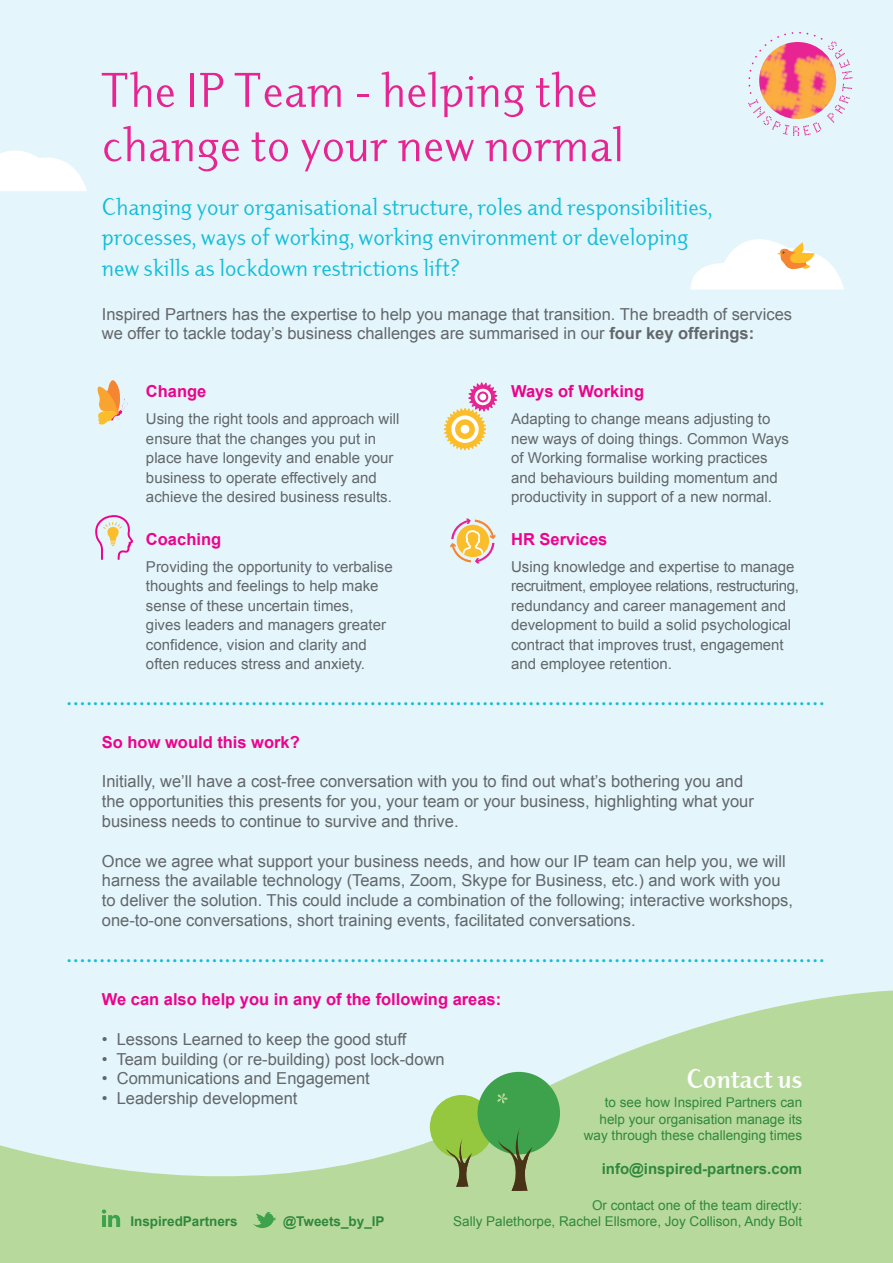
<style>
.page{position:relative;width:893px;height:1263px;background:#fff}
.page>*{position:absolute;margin:0;border:0;box-sizing:border-box;transform-origin:0 0}
.t1{font:51.45px/54.3px "Dyadis";letter-spacing:.01em;color:#e72592}
.t2{font:700 28.5px "Dyadis";letter-spacing:-.01em;color:#fff}
.t3{font:25.35px/30.2px "Dyadis";color:#12bdd7}
.t4{font:16.5px/19.8px "Arial";color:#62676a}
.t5{font:700 16.5px "Arial";color:#ed028c}
.t6{font:15px/19.5px "Arial";color:#62676a}
.t7{font:700 15px "Arial";color:#31873e}
.t8{font:13.5px/16.2px "Arial";color:#31873e;text-align:right}
.t9{font:700 13.5px "Arial";color:#31873e}
.t10{font:12px "Arial";color:#12bdd7}
.s1{font-weight:700}
</style>
<div class="page">
<div style="left:0;top:0;width:893px;height:1198px;background:#e4f5fb"></div>
<svg style="left:0;top:990px;width:893px;height:273px;fill:#b7da9c"></svg>
<svg style="left:748px;top:32px;width:104px;height:104px"></svg>
<svg style="left:0;top:150px;width:87px;height:41px"></svg>
<div style="left:430px;top:1095px;width:63px;height:63px;background:#95c83e;border-radius:50%"></div>
<svg style="left:445px;top:1140px;width:27px;height:47px"></svg>
<svg style="left:691px;top:239px;width:153px;height:51px"></svg>
<svg style="left:97px;top:380px;width:31px;height:45px"></svg>
<svg style="left:444px;top:382px;width:53px;height:68px"></svg>
<svg style="left:477px;top:391px;width:11px;height:11px"></svg>
<div style="left:479px;top:394px;width:7px;height:6px;background:#fff;border-radius:50%"></div>
<div style="left:477px;top:1072px;width:83px;height:82px;background:#3ea24c;border-radius:50%"></div>
<svg style="left:497px;top:1093px;width:11px;height:11px"></svg>
<svg style="left:498px;top:1128px;width:34px;height:63px"></svg>
<svg style="left:253px;top:1212px;width:23px;height:19px"></svg>
<svg style="left:102px;top:1209px;width:18px;height:18px"></svg>
<svg style="left:95px;top:515px;width:38px;height:45px"></svg>
<svg style="left:450px;top:518px;width:45px;height:46px"></svg>
<h1 class="t1" style="left:102px;top:62px;width:523px">The IP Team - helping the change to your new normal</h1>
<h3 class="t3" style="left:102px;top:192px;width:612px">Changing your organisational structure, roles and responsibilities, processes, ways of working, working environment or developing new skills as lockdown restrictions lift?</h3>
<p class="t4" style="left:102px;top:304px;width:692px">Inspired Partners has the expertise to help you manage that transition. The breadth of services we offer to tackle today’s business challenges are summarised in our <span class="s1">four key offerings:</span></p>
<p class="t5" style="left:146px;top:381px;width:62px">Change</p>
<p class="t6" style="left:146px;top:409px;width:255px">Using the right tools and approach will ensure that the changes you put in place have longevity and enable your business to operate effectively and achieve the desired business results.</p>
<p class="t5" style="left:146px;top:528px;width:77px">Coaching</p>
<p class="t6" style="left:146px;top:557px;width:248px">Providing the opportunity to verbalise thoughts and feelings to help make sense of these uncertain times,<br>gives leaders and managers greater confidence, vision and clarity and often reduces stress and anxiety.</p>
<p class="t5" style="left:511px;top:381px;width:134px">Ways of Working</p>
<p class="t6" style="left:511px;top:409px;width:279px">Adapting to change means adjusting to new ways of doing things. Common Ways of Working formalise working practices and behaviours building momentum and productivity in support of a new normal.</p>
<p class="t5" style="left:511px;top:528px;width:98px">HR Services</p>
<p class="t6" style="left:511px;top:557px;width:289px">Using knowledge and expertise to manage recruitment, employee relations, restructuring, redundancy and career management and development to build a solid psychological contract that improves trust, engagement and employee retention.</p>
<p class="t10" style="left:67px;top:696px;width:758px">•••••••••••••••••••••••••••••••••••••••••••••••••••••••••••••••••••••••••••••••••••••••••••••••••••••••••••••••••••</p>
<p class="t5" style="left:102px;top:731px;width:200px">So how would this work?</p>
<p class="t4" style="left:102px;top:772px;width:654px">Initially, we’ll have a cost-free conversation with you to find out what’s bothering you and the opportunities this presents for you, your team or your business, highlighting what your business needs to continue to survive and thrive.</p>
<p class="t4" style="left:102px;top:851px;width:693px">Once we agree what support your business needs, and how our IP team can help you, we will harness the available technology (Teams, Zoom, Skype for Business, etc.) and work with you to deliver the solution. This could include a combination of the following; interactive workshops, one-to-one conversations, short training events, facilitated conversations.</p>
<p class="t10" style="left:67px;top:953px;width:758px">•••••••••••••••••••••••••••••••••••••••••••••••••••••••••••••••••••••••••••••••••••••••••••••••••••••••••••••••••••</p>
<p class="t5" style="left:102px;top:988px;width:401px">We can also help you in any of the following areas:</p>
<p class="t4" style="left:102px;top:1029px;width:306px">• Lessons Learned to keep the good stuff</p>
<p class="t4" style="left:102px;top:1049px;width:344px">• Team building (or re-building) post lock-down</p>
<p class="t4" style="left:102px;top:1069px;width:270px">• Communications and Engagement</p>
<p class="t4" style="left:102px;top:1089px;width:197px">• Leadership development</p>
<h2 class="t2" style="left:686px;top:1063px;width:117px">Contact us</h2>
<p class="t8" style="left:584px;top:1095px;width:220px">to see how Inspired Partners can help your organisation manage its way through these challenging times</p>
<p class="t7" style="left:602px;top:1159px;width:202px">info@inspired-partners.com</p>
<p class="t9" style="left:130px;top:1213px;width:109px">InspiredPartners</p>
<p class="t9" style="left:283px;top:1213px;width:103px">@Tweets_by_IP</p>
<p class="t8" style="left:453px;top:1197px;width:350px">Or contact one of the team directly:<br>Sally Palethorpe, Rachel Ellsmore, Joy Collison, Andy Bolt</p>
</div>
